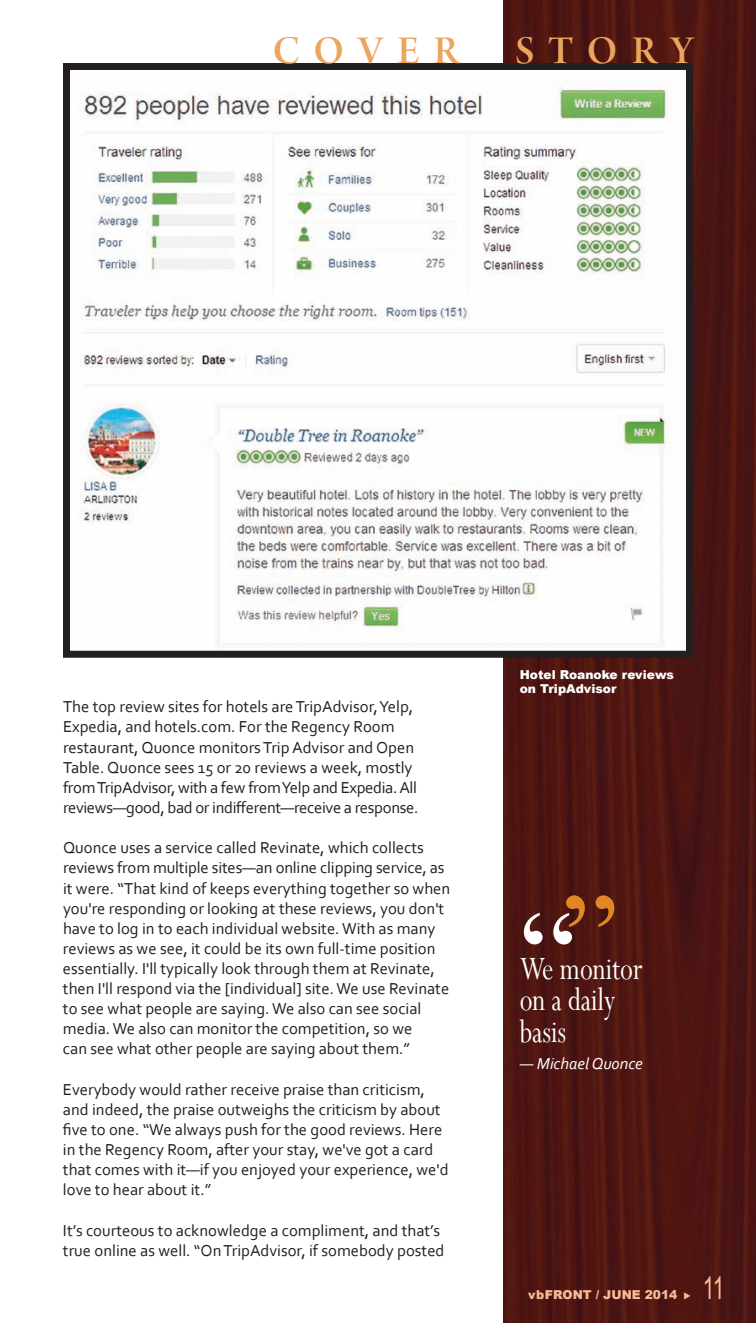
<style>
.page{position:relative;width:756px;height:1323px;background:#fff}
.page>*{position:absolute;margin:0;border:0;box-sizing:border-box;transform-origin:0 0}
.t1{font:126px "Times New Roman";color:#fff}
.t2{font:42px "Arno Pro Smbd Display";letter-spacing:.33em;color:#eaa55f}
.t3{font:36.4px/31.5px "Perpetua";color:#fff;scale:.77 1}
.t4{font:31.5px "Arial";color:#f8ba99;scale:.67 1}
.t5{font:16.62px/20.1px "Corbel";color:#231f20}
.t6{font:italic 16.62px "Corbel";color:#fff}
.t7{font:900 12.25px/14px "Arial";color:#fff}
.t8{font:900 12.25px "Arial";color:#f8ba99}
.s1{color:#e18725}
</style>
<div class="page">
<img style="left:504px;top:0;width:252px;height:1323px">
<img style="left:79px;top:71px;width:606px;height:579px">
<div style="left:63px;top:63px;width:630px;height:595px;border:7px solid #231f20"></div>
<h2 class="t2" style="left:273px;top:35px;width:187px">COVER</h2>
<h2 class="t2" style="left:516px;top:35px;width:179px">STORY</h2>
<p class="t5" style="left:63px;top:698px;width:357px">The top review sites for hotels are TripAdvisor, Yelp, Expedia, and hotels.com. For the Regency Room restaurant, Quonce monitors Trip Advisor and Open Table. Quonce sees 15 or 20 reviews a week, mostly from TripAdvisor, with a few from Yelp and Expedia. All reviews—good, bad or indifferent—receive a response.</p>
<p class="t5" style="left:63px;top:839px;width:389px">Quonce uses a service called Revinate, which collects reviews from multiple sites—an online clipping service, as it were. “That kind of keeps everything together so when you're responding or looking at these reviews, you don't have to log in to each individual website. With as many reviews as we see, it could be its own full-time position essentially. I'll typically look through them at Revinate, then I'll respond via the [individual] site. We use Revinate to see what people are saying. We also can see social media. We also can monitor the competition, so we<br>can see what other people are saying about them.”</p>
<p class="t5" style="left:63px;top:1081px;width:387px">Everybody would rather receive praise than criticism, and indeed, the praise outweighs the criticism by about five to one. “We always push for the good reviews. Here in the Regency Room, after your stay, we've got a card that comes with it—if you enjoyed your experience, we'd love to hear about it.”</p>
<p class="t5" style="left:63px;top:1221px;width:383px">It’s courteous to acknowledge a compliment, and that’s true online as well. “On TripAdvisor, if somebody posted</p>
<p class="t7" style="left:520px;top:667px;width:156px">Hotel Roanoke reviews on TripAdvisor</p>
<h1 class="t1" style="left:520px;top:886px;width:100px">“<span class="s1">”</span></h1>
<h3 class="t3" style="left:520px;top:954px;width:161px">We monitor on a daily basis</h3>
<p class="t6" style="left:520px;top:1057px;width:125px">— Michael Quonce</p>
<p class="t8" style="left:528px;top:1285px;width:164px">vbFRONT / JUNE 2014 ◆</p>
<h3 class="t4" style="left:703px;top:1270px;width:34px">11</h3>
</div>
